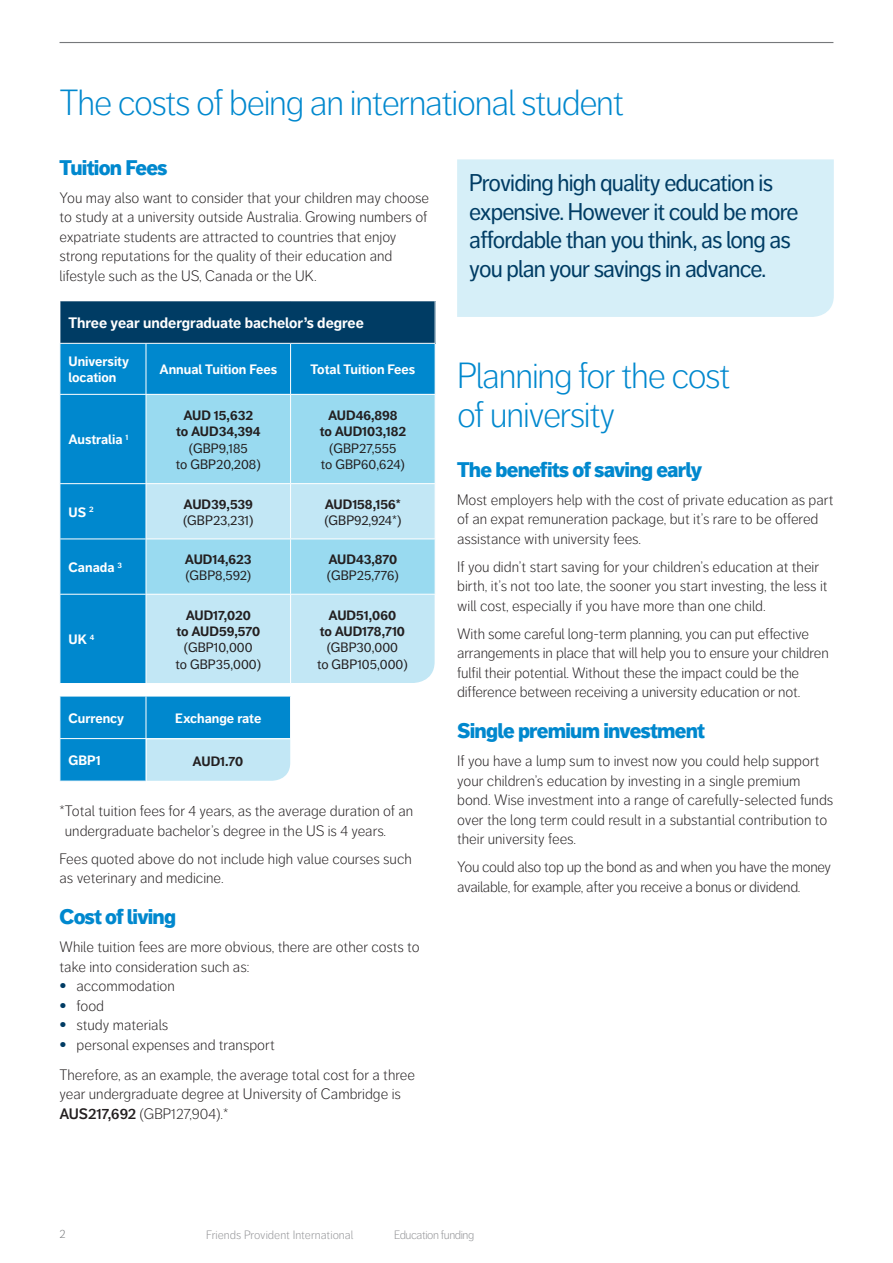
<style>
.page{position:relative;width:893px;height:1263px;background:#fff}
.page>*{position:absolute;margin:0;border:0;box-sizing:border-box;transform-origin:0 0}
.t1{font:300 36px/39px "Friends Life Dagny";letter-spacing:-.035em;color:#0088ce}
.t2{font:24px/28.5px "Friends Life Dagny";letter-spacing:-.035em;color:#003c64}
.t3{font:900 21px "Friends Life Dagny";letter-spacing:-.035em;color:#0088ce}
.t4{font:300 15px/19.5px "Friends Life Dagny";color:#231f20}
.t5{font:300 15px/19.5px "Friends Life Dagny";letter-spacing:-.02em;color:#231f20}
.t6{font:700 15px "Friends Life Dagny";color:#fff}
.t7{font:13.5px/16.2px "Friends Life Dagny";color:#231f20;text-align:center}
.t8{font:700 13.5px/16.2px "Friends Life Dagny";color:#231f20;text-align:center}
.t9{font:700 13.5px/16.2px "Friends Life Dagny";color:#fff}
.t10{font:300 12px "Friends Life Dagny";letter-spacing:-.005em;color:#919295}
.t11{font:300 12px "Friends Life Dagny";letter-spacing:-.035em;color:#919295}
.t12{font:300 12px "Friends Life Dagny";color:#76787b}
.s1{font-weight:700;font-size:16.5px;color:#003c64}
.s2{font-weight:600}
</style>
<div class="page">
<hr style="left:60px;top:42px;width:773px;height:1px;background:#76787b">
<div style="left:60px;top:301px;width:375px;height:42px;background:#003c64"></div>
<div style="left:61px;top:344px;width:374px;height:339px;background:#0088ce"></div>
<div style="left:147px;top:395px;width:288px;height:88px;background:#99daf0"></div>
<svg style="left:147px;top:484px;width:288px;height:199px;background:#b3e2f3"></svg>
<hr style="left:60px;top:301px;width:1px;height:42px;background:#fff">
<hr style="left:146px;top:344px;width:1px;height:50px;background:#fff">
<hr style="left:290px;top:344px;width:1px;height:50px;background:#fff">
<hr style="left:60px;top:394px;width:86px;height:1px;background:#fff">
<hr style="left:146px;top:394px;width:145px;height:1px;background:#fff">
<hr style="left:146px;top:395px;width:1px;height:88px;background:#fff">
<hr style="left:291px;top:394px;width:144px;height:1px;background:#fff">
<hr style="left:290px;top:395px;width:1px;height:88px;background:#fff">
<hr style="left:60px;top:483px;width:86px;height:1px;background:#fff">
<hr style="left:146px;top:483px;width:145px;height:1px;background:#fff">
<hr style="left:146px;top:484px;width:1px;height:54px;background:#fff">
<hr style="left:291px;top:483px;width:144px;height:1px;background:#fff">
<hr style="left:290px;top:484px;width:1px;height:54px;background:#fff">
<hr style="left:60px;top:538px;width:86px;height:1px;background:#fff">
<hr style="left:146px;top:538px;width:145px;height:1px;background:#fff">
<hr style="left:146px;top:539px;width:1px;height:55px;background:#fff">
<hr style="left:291px;top:538px;width:144px;height:1px;background:#fff">
<hr style="left:290px;top:539px;width:1px;height:55px;background:#fff">
<hr style="left:60px;top:594px;width:86px;height:1px;background:#fff">
<hr style="left:146px;top:594px;width:145px;height:1px;background:#fff">
<hr style="left:146px;top:595px;width:1px;height:88px;background:#fff">
<hr style="left:291px;top:594px;width:144px;height:1px;background:#fff">
<hr style="left:290px;top:595px;width:1px;height:88px;background:#fff">
<div style="left:291px;top:595px;width:144px;height:88px;background:#c2e7f5"></div>
<svg style="left:60px;top:696px;width:231px;height:85px;background:#43a8db"></svg>
<div style="left:457px;top:159px;width:377px;height:158px;background:#d6eff8"></div>
<h1 class="t1" style="left:60px;top:83px;width:566px">The costs of being an international student</h1>
<h3 class="t3" style="left:60px;top:155px;width:109px">Tuition Fees</h3>
<p class="t4" style="left:60px;top:188px;width:371px">You may also want to consider that your children may choose to study at a university outside Australia. Growing numbers of expatriate students are attracted to countries that enjoy strong reputations for the quality of their education and lifestyle such as the US, Canada or the UK.</p>
<p class="t6" style="left:68px;top:314px;width:297px">Three year undergraduate bachelor’s degree</p>
<p class="t9" style="left:68px;top:353px;width:62px">University location</p>
<p class="t9" style="left:159px;top:362px;width:119px">Annual Tuition Fees</p>
<p class="t9" style="left:310px;top:362px;width:106px">Total Tuition Fees</p>
<p class="t9" style="left:68px;top:432px;width:62px">Australia <sup>1</sup></p>
<p class="t9" style="left:68px;top:504px;width:27px">US <sup>2</sup></p>
<p class="t9" style="left:68px;top:559px;width:55px">Canada <sup>3</sup></p>
<p class="t9" style="left:68px;top:632px;width:27px">UK <sup>4</sup></p>
<p class="t8" style="left:176px;top:407px;width:86px">AUD 15,632 to AUD34,394</p>
<p class="t7" style="left:176px;top:440px;width:86px">(GBP9,185<br>to GBP20,208)</p>
<p class="t8" style="left:184px;top:496px;width:71px">AUD39,539</p>
<p class="t7" style="left:183px;top:512px;width:72px">(GBP23,231)</p>
<p class="t8" style="left:185px;top:551px;width:68px">AUD14,623</p>
<p class="t7" style="left:185px;top:567px;width:67px">(GBP8,592)</p>
<p class="t8" style="left:176px;top:607px;width:85px">AUD17,020<br>to AUD59,570</p>
<p class="t7" style="left:175px;top:640px;width:87px">(GBP10,000<br>to GBP35,000)</p>
<p class="t8" style="left:320px;top:407px;width:88px">AUD46,898<br>to AUD103,182</p>
<p class="t7" style="left:321px;top:440px;width:86px">(GBP27,555<br>to GBP60,624)</p>
<p class="t8" style="left:325px;top:496px;width:78px">AUD158,156*</p>
<p class="t7" style="left:324px;top:512px;width:79px">(GBP92,924*)</p>
<p class="t8" style="left:328px;top:551px;width:70px">AUD43,870</p>
<p class="t7" style="left:327px;top:567px;width:73px">(GBP25,776)</p>
<p class="t8" style="left:320px;top:607px;width:87px">AUD51,060<br>to AUD178,710</p>
<p class="t7" style="left:317px;top:640px;width:92px">(GBP30,000<br>to GBP105,000)</p>
<p class="t9" style="left:68px;top:710px;width:57px">Currency</p>
<p class="t9" style="left:175px;top:710px;width:88px">Exchange rate</p>
<p class="t9" style="left:68px;top:753px;width:34px">GBP1</p>
<p class="t8" style="left:193px;top:753px;width:52px">AUD1.70</p>
<p class="t4" style="left:65px;top:801px;width:350px;text-indent:-5px">*Total tuition fees for 4 years, as the average duration of an undergraduate bachelor’s degree in the US is 4 years.</p>
<p class="t4" style="left:60px;top:849px;width:354px">Fees quoted above do not include high value courses such as veterinary and medicine.</p>
<h3 class="t3" style="left:60px;top:904px;width:118px">Cost of living</h3>
<p class="t4" style="left:60px;top:937px;width:362px">While tuition fees are more obvious, there are other costs to take into consideration such as:</p>
<p class="t4" style="left:60px;top:976px;width:117px"><span class="s1">•</span> accommodation</p>
<p class="t4" style="left:60px;top:996px;width:46px"><span class="s1">•</span> food</p>
<p class="t4" style="left:60px;top:1015px;width:110px"><span class="s1">•</span> study materials</p>
<p class="t4" style="left:60px;top:1029px;width:357px;line-height:30.2px"><span class="s1">•</span> personal expenses and transport<br>Therefore, as an example, the average total cost for a three</p>
<p class="t4" style="left:60px;top:1084px;width:343px">year undergraduate degree at University of Cambridge is<br><span class="s2">AUS217,692</span> (GBP127,904).*</p>
<h2 class="t2" style="left:469px;top:169px;width:331px">Providing high quality education is expensive. However it could be more affordable than you think, as long as you plan your savings in advance.</h2>
<h1 class="t1" style="left:457px;top:356px;width:275px">Planning for the cost of university</h1>
<h3 class="t3" style="left:457px;top:457px;width:247px">The benefits of saving early</h3>
<p class="t4" style="left:457px;top:490px;width:378px">Most employers help with the cost of private education as part of an expat remuneration package, but it’s rare to be offered assistance with university fees.</p>
<p class="t4" style="left:457px;top:557px;width:372px">If you didn’t start saving for your children’s education at their birth, it’s not too late, the sooner you start investing, the less it will cost, especially if you have more than one child.</p>
<p class="t4" style="left:457px;top:624px;width:373px">With some careful long-term planning, you can put effective arrangements in place that will help you to ensure your children fulfil their potential. Without these the impact could be the difference between receiving a university education or not.</p>
<h3 class="t3" style="left:457px;top:718px;width:249px">Single premium investment</h3>
<p class="t4" style="left:457px;top:751px;width:378px">If you have a lump sum to invest now you could help support your children’s education by investing in a single premium bond. Wise investment into a range of carefully-selected funds over the long term could result in a substantial contribution to their university fees.</p>
<p class="t5" style="left:457px;top:857px;width:376px">You could also top up the bond as and when you have the money available, for example, after you receive a bonus or dividend.</p>
<p class="t12" style="left:60px;top:1227px;width:8px">2</p>
<p class="t10" style="left:206px;top:1228px;width:149px">Friends Provident International</p>
<p class="t11" style="left:394px;top:1228px;width:82px">Education funding</p>
</div>
